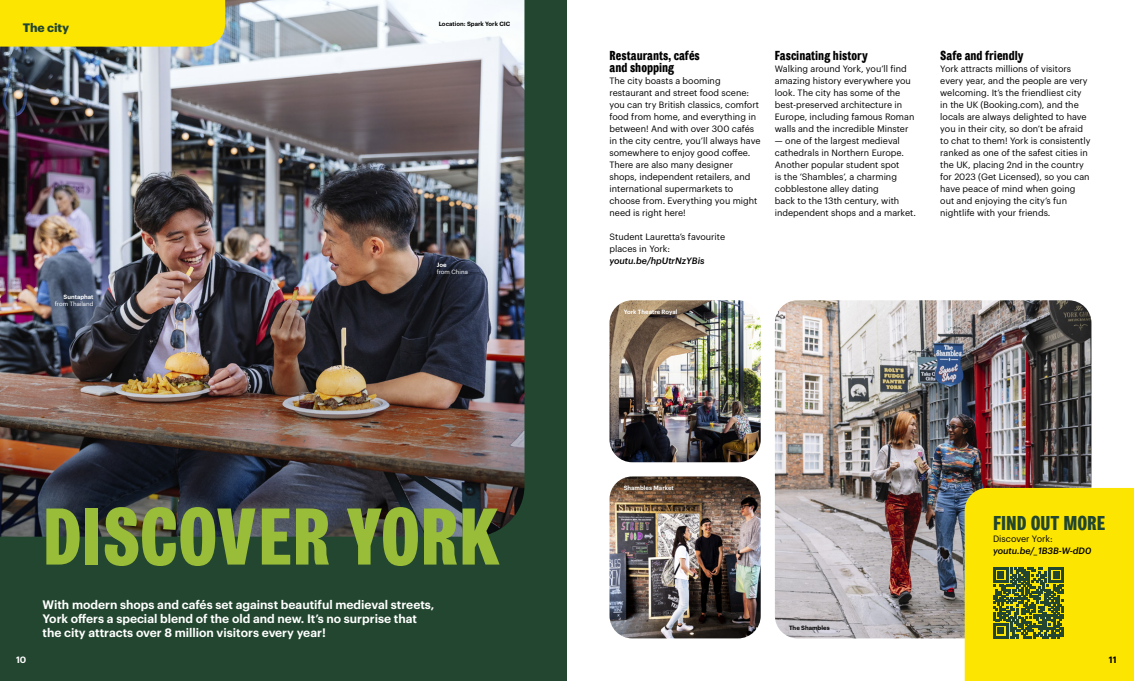
<style>
.page{position:relative;width:1134px;height:681px;background:#fff}
.page>*{position:absolute;margin:0;border:0;box-sizing:border-box;transform-origin:0 0}
.Large_Title__PUA{font:600 condensed 80px "York Grot";color:#99bc39}
.Sub-Title__PAU{font:600 condensed 20px "York Grot";color:#22462f}
.Large_Heading__PA{font:600 condensed 13px/12px "York Grot";color:#000}
.Standfirst__NUA{font:600 12px/14px "Graphik";color:#fff}
.Large_Heading__PUA{font:700 12px "Graphik";color:#22462f}
.Body__PA{font:9px/12px "Graphik";color:#000}
.URL__PA{font:italic 500 9px "Graphik";color:#000}
.URL__PUA{font:italic 500 9px "Graphik";color:#000}
.Body__PUA{font:9px "Graphik";color:#000}
.t1{font:600 9px "Graphik";color:#fff}
.t2{font:600 9px "Graphik";color:#000}
.Footnote__PUA{font:600 6px "Graphik";color:#000}
.Footnote__PUA-2{font:600 6px "Graphik";color:#fff}
.Footnote__NUA{font:6px "Graphik";color:#fff}
.Footnote__NUA-2{font:600 6px "Graphik";color:#fff}
</style>
<div class="page">
<div style="left:0;top:0;width:567px;height:680px;background:#22462f"></div>
<img style="left:0;top:0;width:524px;height:348px">
<img style="left:0;top:348px;width:524px;height:188px">
<img style="left:609px;top:300px;width:152px;height:162px">
<img style="left:609px;top:476px;width:152px;height:162px">
<img style="left:775px;top:300px;width:316px;height:338px">
<div style="left:965px;top:487px;width:169px;height:193px;background:#fce500"></div>
<svg style="left:993px;top:567px;width:71px;height:71px"></svg>
<div style="left:0;top:0;width:225px;height:47px;background:#fce500"></div>
<p class="Large_Heading__PUA" style="left:23px;top:19px;width:48px">The city</p>
<p class="Footnote__NUA-2" style="left:64px;top:292px;width:31px">Suntaphat</p>
<p class="Footnote__NUA" style="left:55px;top:299px;width:40px">from Thailand</p>
<p class="Footnote__PUA" style="left:439px;top:19px;width:73px">Location: Spark York CIC</p>
<p class="Footnote__NUA-2" style="left:437px;top:260px;width:11px">Joe</p>
<p class="Footnote__NUA" style="left:437px;top:267px;width:33px">from China</p>
<p class="Large_Title__PUA" style="left:43px;top:491px;width:459px">DISCOVER YORK</p>
<p class="Standfirst__NUA" style="left:43px;top:596px;width:393px">With modern shops and cafés set against beautiful medieval streets,<br>York offers a special blend of the old and new. It’s no surprise that the city attracts over 8 million visitors every year!</p>
<p class="Large_Heading__PA" style="left:609px;top:50px;width:92px">Restaurants, cafés and shopping</p>
<p class="Body__PA" style="left:609px;top:74px;width:152px">The city boasts a booming restaurant and street food scene: you can try British classics, comfort food from home, and everything in between! And with over 300 cafés in the city centre, you’ll always have somewhere to enjoy good coffee.<br>There are also many designer shops, independent retailers, and international supermarkets to choose from. Everything you might need is right here!</p>
<p class="Body__PA" style="left:609px;top:230px;width:117px">Student Lauretta’s favourite places in York:</p>
<p class="URL__PA" style="left:609px;top:254px;width:97px">youtu.be/hpUtrNzYBis</p>
<p class="Large_Heading__PA" style="left:775px;top:50px;width:95px">Fascinating history</p>
<p class="Body__PA" style="left:775px;top:62px;width:141px">Walking around York, you’ll find amazing history everywhere you look. The city has some of the best-preserved architecture in<br>Europe, including famous Roman walls and the incredible Minster</p>
<p class="Body__PA" style="left:775px;top:134px;width:143px">— one of the largest medieval cathedrals in Northern Europe.<br>Another popular student spot<br>is the ‘Shambles’, a charming cobblestone alley dating<br>back to the 13th century, with independent shops and a market.</p>
<p class="Footnote__PUA-2" style="left:624px;top:307px;width:55px">York Theatre Royal</p>
<p class="Large_Heading__PA" style="left:940px;top:50px;width:85px">Safe and friendly</p>
<p class="Body__PA" style="left:940px;top:62px;width:152px">York attracts millions of visitors every year, and the people are very welcoming. It’s the friendliest city in the UK (Booking.com), and the locals are always delighted to have you in their city, so don’t be afraid to chat to them! York is consistently ranked as one of the safest cities in the UK, placing 2nd in the country for 2023 (Get Licensed), so you can have peace of mind when going out and enjoying the city’s fun nightlife with your friends.</p>
<p class="Footnote__PUA-2" style="left:624px;top:483px;width:52px">Shambles Market</p>
<p class="Footnote__PUA" style="left:789px;top:623px;width:42px">The Shambles</p>
<p class="Sub-Title__PAU" style="left:993px;top:511px;width:114px">FIND OUT MORE</p>
<p class="Body__PUA" style="left:993px;top:532px;width:61px">Discover York:</p>
<p class="URL__PUA" style="left:993px;top:544px;width:100px">youtu.be/_1B3B-W-dD0</p>
<p class="t1" style="left:16px;top:653px;width:12px">10</p>
<p class="t2" style="left:1109px;top:653px;width:9px">11</p>
</div>
